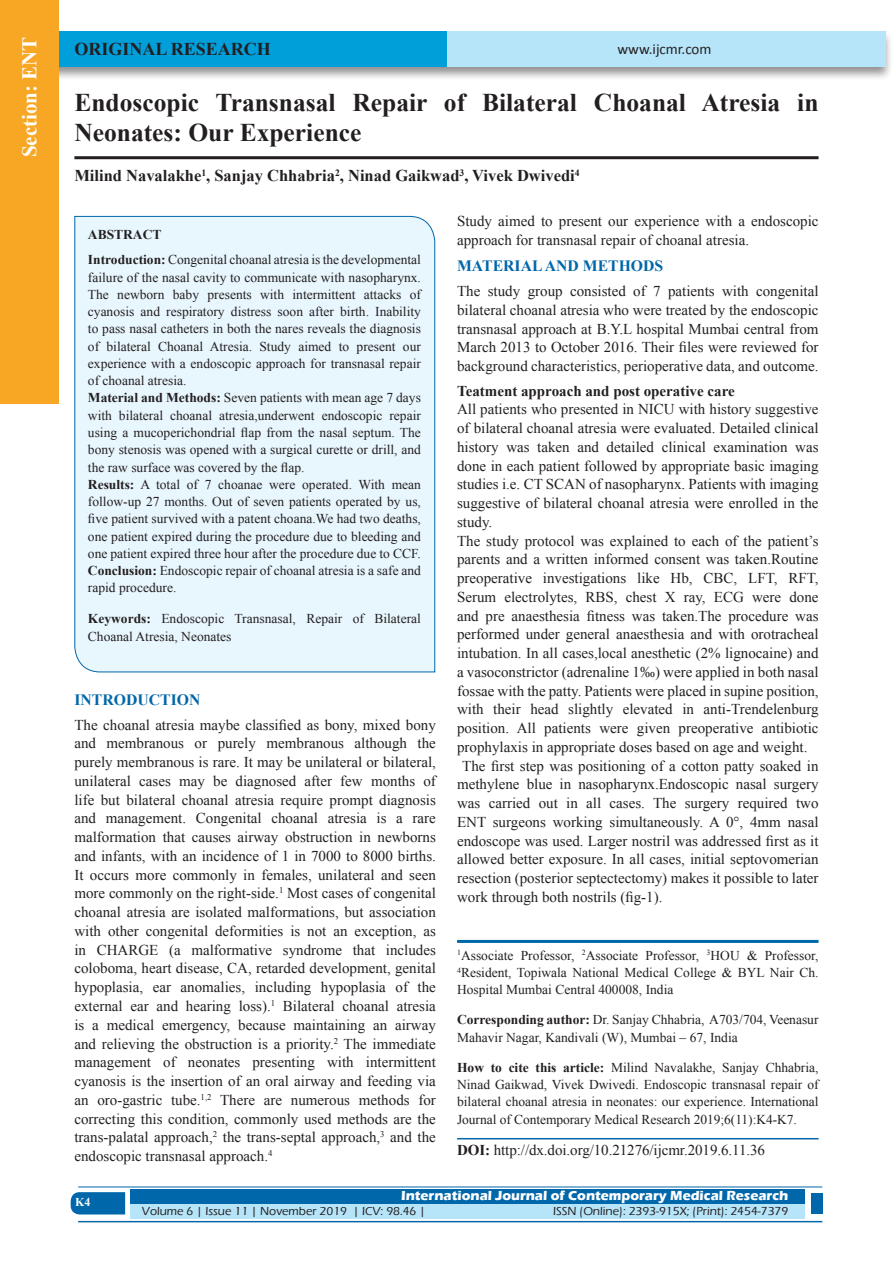
<style>
.page{position:relative;width:893px;height:1263px;background:#fff}
.page>*{position:absolute;margin:0;border:0;box-sizing:border-box;transform-origin:0 0}
.A_Title_New{font:700 25.5px/30px "Times New Roman";color:#231f20}
.t1{font:700 21px "Times New Roman";color:#fff}
.AT_new{font:700 18px "Times New Roman";color:#231f20}
.AU-New{font:700 16.5px "Times New Roman";color:#231f20}
.t2{font:700 15.75px "Times New Roman";color:#0067aa}
.TX_New{font:15px/18.8px "Times New Roman";color:#231f20;text-align:justify}
.t3{font:700 15px "Times New Roman";color:#231f20}
.t4{font:15px "Calibri";color:#231f20}
.HTC_new{font:13.5px/17.2px "Times New Roman";color:#231f20}
.Affi_New{font:13.5px/17.2px "Times New Roman";color:#231f20;text-align:justify}
.Corresponding{font:13.5px/17.2px "Times New Roman";color:#231f20}
.t5{font:700 13.5px "Eras ITC";color:#fff}
.t6{font:500 12px "Eras ITC";color:#231f20}
.t7{font:700 12px "Times New Roman";color:#fff}
.s1{font-weight:700}
</style>
<div class="page">
<div style="left:19px;top:29px;width:874px;height:52px;background:#231f20;opacity:.5"></div>
<div style="left:28px;top:31px;width:857px;height:35px;background:#b6e4f9"></div>
<div style="left:28px;top:31px;width:418px;height:35px;background:#009fda"></div>
<div style="left:0;top:0;width:59px;height:404px;background:#f7a724"></div>
<svg style="left:71px;top:1192px;width:54px;height:22px"></svg>
<div style="left:130px;top:1189px;width:674px;height:15px;background:#0067aa"></div>
<div style="left:130px;top:1204px;width:674px;height:15px;background:#b6e4f9"></div>
<hr style="left:78px;top:1186px;width:744px;height:1px;background:#0067aa">
<hr style="left:78px;top:1221px;width:744px;height:1px;background:#0067aa">
<div style="left:811px;top:1193px;width:11px;height:21px;background:#0067aa"></div>
<hr style="left:74px;top:156px;width:745px;height:3px;background:#231f20">
<div style="left:74px;top:216px;width:361px;height:457px;background:#e8f6fd"></div>
<hr style="left:457px;top:940px;width:362px;height:3px;background:#0067aa">
<hr style="left:457px;top:1138px;width:362px;height:1px;background:#0067aa">
<h2 class="t1" style="left:15px;top:157px;width:122px;rotate:-90deg">Section: ENT</h2>
<p class="AT_new" style="left:74px;top:36px;width:198px">ORIGINAL RESEARCH</p>
<p class="t4" style="left:617px;top:40px;width:96px">www.ijcmr.com</p>
<p class="A_Title_New" style="left:74px;top:87px;width:746px">Endoscopic Transnasal Repair of Bilateral Choanal Atresia in<br>Neonates: Our Experience</p>
<p class="AU-New" style="left:74px;top:164px;width:507px">Milind Navalakhe<sup>1</sup>, Sanjay Chhabria<sup>2</sup>, Ninad Gaikwad<sup>3</sup>, Vivek Dwivedi<sup>4</sup></p>
<p class="HTC_new" style="left:88px;top:221px;width:335px;line-height:25.8px"><span class="s1">ABSTRACT<br>Introduction:</span> Congenital choanal atresia is the developmental</p>
<p class="HTC_new" style="left:88px;top:268px;width:335px">failure of the nasal cavity to communicate with nasopharynx.<br>The newborn baby presents with intermittent attacks of cyanosis and respiratory distress soon after birth. Inability to pass nasal catheters in both the nares reveals the diagnosis of bilateral Choanal Atresia. Study aimed to present our experience with a endoscopic approach for transnasal repair of choanal atresia.<br><span class="s1">Material and Methods:</span> Seven patients with mean age 7 days with bilateral choanal atresia,underwent endoscopic repair using a mucoperichondrial flap from the nasal septum. The bony stenosis was opened with a surgical curette or drill, and the raw surface was covered by the flap.<br><span class="s1">Results:</span> A total of 7 choanae were operated. With mean follow-up 27 months. Out of seven patients operated by us, five patient survived with a patent choana.We had two deaths, one patient expired during the procedure due to bleeding and one patient expired three hour after the procedure due to CCF.<br><span class="s1">Conclusion:</span> Endoscopic repair of choanal atresia is a safe and rapid procedure.</p>
<p class="HTC_new" style="left:88px;top:609px;width:335px;line-height:18px"><span class="s1">Keywords:</span> Endoscopic Transnasal, Repair of Bilateral<br>Choanal Atresia, Neonates</p>
<h1 class="t2" style="left:74px;top:688px;width:127px">INTRODUCTION</h1>
<p class="TX_New" style="left:74px;top:715px;width:363px">The choanal atresia maybe classified as bony, mixed bony and membranous or purely membranous although the purely membranous is rare. It may be unilateral or bilateral, unilateral cases may be diagnosed after few months of life but bilateral choanal atresia require prompt diagnosis and management. Congenital choanal atresia is a rare malformation that causes airway obstruction in newborns and infants, with an incidence of 1 in 7000 to 8000 births.<br>It occurs more commonly in females, unilateral and seen more commonly on the right-side.<sup>1</sup> Most cases of congenital choanal atresia are isolated malformations, but association with other congenital deformities is not an exception, as in CHARGE (a malformative syndrome that includes coloboma, heart disease, CA, retarded development, genital hypoplasia, ear anomalies, including hypoplasia of the external ear and hearing loss).<sup>1</sup> Bilateral choanal atresia is a medical emergency, because maintaining an airway and relieving the obstruction is a priority.<sup>2</sup> The immediate management of neonates presenting with intermittent cyanosis is the insertion of an oral airway and feeding via an oro-gastric tube.<sup>1,2</sup> There are numerous methods for correcting this condition, commonly used methods are the trans-palatal approach,<sup>2</sup> the trans-septal approach,<sup>3</sup> and the endoscopic transnasal approach.<sup>4</sup></p>
<p class="TX_New" style="left:457px;top:212px;width:363px">Study aimed to present our experience with a endoscopic approach for transnasal repair of choanal atresia.</p>
<h1 class="t2" style="left:457px;top:255px;width:208px">MATERIAL AND METHODS</h1>
<p class="TX_New" style="left:457px;top:282px;width:363px">The study group consisted of 7 patients with congenital bilateral choanal atresia who were treated by the endoscopic transnasal approach at B.Y.L hospital Mumbai central from March 2013 to October 2016. Their files were reviewed for background characteristics, perioperative data, and outcome.</p>
<h2 class="t3" style="left:457px;top:380px;width:279px">Teatment approach and post operative care</h2>
<p class="TX_New" style="left:457px;top:400px;width:363px">All patients who presented in NICU with history suggestive of bilateral choanal atresia were evaluated. Detailed clinical history was taken and detailed clinical examination was done in each patient followed by appropriate basic imaging studies i.e. CT SCAN of nasopharynx. Patients with imaging suggestive of bilateral choanal atresia were enrolled in the study.</p>
<p class="TX_New" style="left:457px;top:531px;width:363px">The study protocol was explained to each of the patient’s parents and a written informed consent was taken.Routine preoperative investigations like Hb, CBC, LFT, RFT, Serum electrolytes, RBS, chest X ray, ECG were done and pre anaesthesia fitness was taken.The procedure was performed under general anaesthesia and with orotracheal intubation. In all cases,local anesthetic (2% lignocaine) and a vasoconstrictor (adrenaline 1‰) were applied in both nasal fossae with the patty. Patients were placed in supine position, with their head slightly elevated in anti-Trendelenburg position. All patients were given preoperative antibiotic prophylaxis in appropriate doses based on age and weight.</p>
<p class="TX_New" style="left:457px;top:756px;width:363px;text-indent:5px">The first step was positioning of a cotton patty soaked in methylene blue in nasopharynx.Endoscopic nasal surgery was carried out in all cases. The surgery required two ENT surgeons working simultaneously. A 0°, 4mm nasal endoscope was used. Larger nostril was addressed first as it allowed better exposure. In all cases, initial septovomerian resection (posterior septectectomy) makes it possible to later work through both nostrils (fig-1).</p>
<p class="Affi_New" style="left:457px;top:946px;width:363px"><sup>1</sup>Associate Professor, <sup>2</sup>Associate Professor, <sup>3</sup>HOU &amp; Professor, <sup>4</sup>Resident, Topiwala National Medical College &amp; BYL Nair Ch.<br>Hospital Mumbai Central 400008, India</p>
<p class="Corresponding" style="left:457px;top:1011px;width:363px"><span class="s1">Corresponding author:</span> Dr. Sanjay Chhabria, A703/704, Veenasur<br>Mahavir Nagar, Kandivali (W), Mumbai – 67, India</p>
<p class="HTC_new" style="left:457px;top:1058px;width:363px;text-align:justify"><span class="s1">How to cite this article:</span> Milind Navalakhe, Sanjay Chhabria, Ninad Gaikwad, Vivek Dwivedi. Endoscopic transnasal repair of bilateral choanal atresia in neonates: our experience. International Journal of Contemporary Medical Research 2019;6(11):K4-K7.</p>
<p class="TX_New" style="left:457px;top:1140px;width:310px"><span class="s1">DOI:</span> http://dx.doi.org/10.21276/ijcmr.2019.6.11.36</p>
<h4 class="t7" style="left:75px;top:1194px;width:17px">K4</h4>
<p class="t5" style="left:401px;top:1188px;width:389px">International Journal of Contemporary Medical Research</p>
<p class="t6" style="left:142px;top:1204px;width:285px">Volume 6 | Issue 11 | November 2019 | ICV: 98.46 |</p>
<p class="t6" style="left:553px;top:1204px;width:237px">ISSN (Online): 2393-915X; (Print): 2454-7379</p>
</div>
